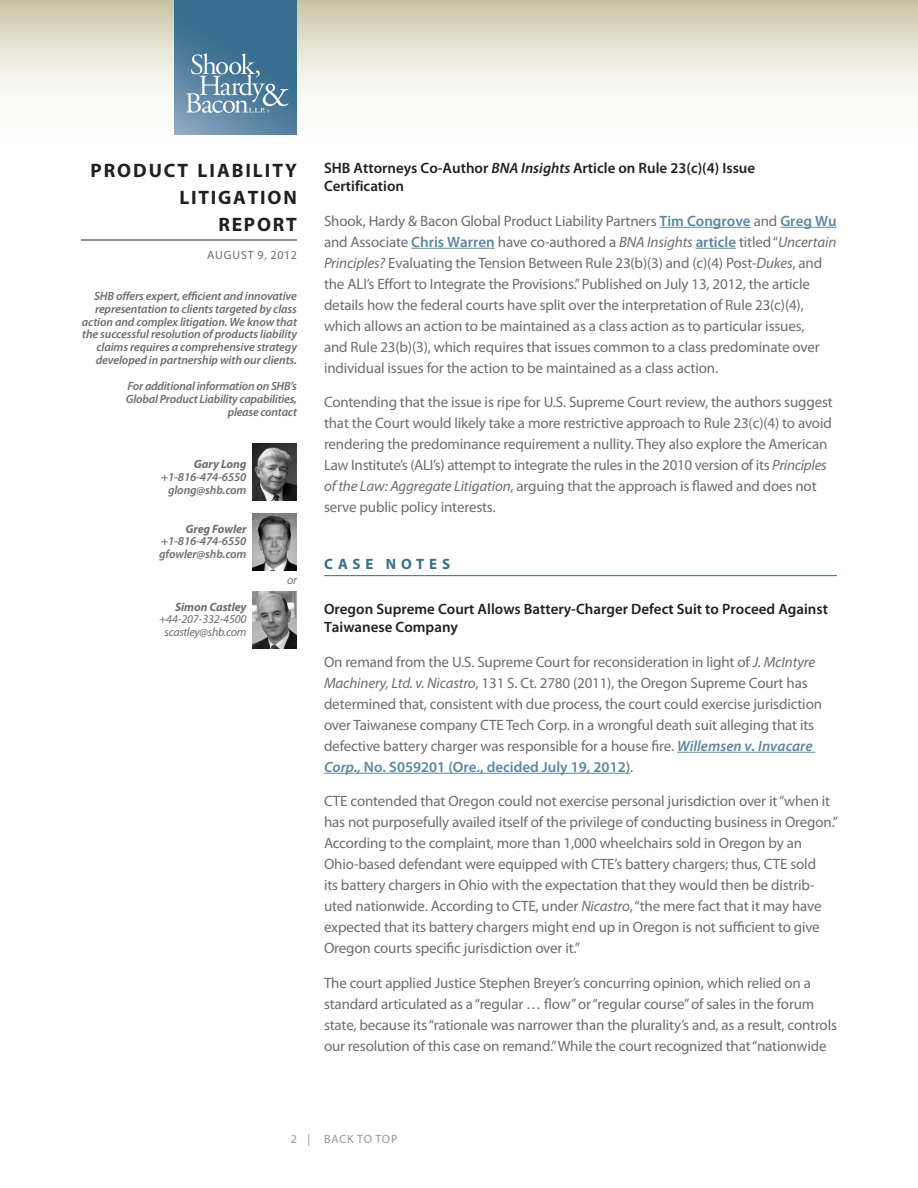
<style>
.page{position:relative;width:918px;height:1188px;background:#fff}
.page>*{position:absolute;margin:0;border:0;box-sizing:border-box;transform-origin:0 0}
.t1{font:700 19.5px/27px "Myriad Pro";letter-spacing:.095em;color:#231f20;text-align:right}
.Body{font:15px/21px "Myriad Pro";letter-spacing:-.01em;color:#6c6d70}
.TOCsubhead{font:600 15px/18px "Myriad Pro";color:#231f20}
.Head{font:700 15px "Myriad Pro";letter-spacing:.32em;color:#386e8f}
.t2{font:italic 600 12px/12.8px "Myriad Pro";letter-spacing:-.01em;color:#6c6d70;text-align:right}
.t3{font:italic 12px/12.8px "Myriad Pro";letter-spacing:-.025em;color:#6c6d70;text-align:right}
.t4{font:12px "Myriad Pro";letter-spacing:.07em;color:#6c6d70}
.Body-2{font:12px "Myriad Pro";letter-spacing:.06em;color:#939598}
.s1{font-weight:700}
.s2{font-style:italic}
.s3{font-weight:600;color:#5c87a1}
.s4{font-weight:600;font-style:italic;color:#5c87a1}
</style>
<div class="page">
<svg style="left:0;top:0;width:918px;height:135px"></svg>
<hr style="left:81px;top:240px;width:216px;height:1px;background:#231f20">
<img style="left:175px;top:0;width:122px;height:135px">
<hr style="left:660px;top:227px;width:91px;height:1px;background:#5c87a1">
<hr style="left:780px;top:227px;width:57px;height:1px;background:#5c87a1">
<hr style="left:411px;top:248px;width:84px;height:1px;background:#5c87a1">
<hr style="left:696px;top:248px;width:40px;height:1px;background:#5c87a1">
<hr style="left:324px;top:575px;width:513px;height:1px;background:#386e8f">
<hr style="left:677px;top:752px;width:138px;height:1px;background:#5c87a1">
<hr style="left:324px;top:773px;width:306px;height:1px;background:#5c87a1">
<img style="left:253px;top:513px;width:44px;height:58px">
<img style="left:253px;top:592px;width:44px;height:57px">
<img style="left:253px;top:443px;width:44px;height:58px">
<p class="t1" style="left:90px;top:156px;width:208px">PRODUCT LIABILITY<br>LITIGATION<br>REPORT</p>
<p class="t4" style="left:207px;top:248px;width:91px">AUGUST 9, 2012</p>
<p class="t2" style="left:82px;top:289px;width:217px">SHB offers expert, efficient and innovative representation to clients targeted by class action and complex litigation. We know that the successful resolution of products liability claims requires a comprehensive strategy developed in partnership with our clients.</p>
<p class="t2" style="left:126px;top:379px;width:173px">For additional information on SHB’s<br>Global Product Liability capabilities, please contact</p>
<p class="t2" style="left:161px;top:457px;width:87px"><span class="s1">Gary Long </span>+1-816-474-6550 glong@shb.com</p>
<p class="t2" style="left:159px;top:522px;width:89px;text-align:justify;text-indent:26px"><span class="s1">Greg Fowler </span>+1-816-474-6550 gfowler@shb.com</p>
<p class="t3" style="left:159px;top:600px;width:89px"><span class="s1">Simon Castley </span>+44-207-332-4500 scastley@shb.com</p>
<p class="t3" style="left:287px;top:574px;width:11px">or</p>
<p class="TOCsubhead" style="left:324px;top:159px;width:433px">SHB Attorneys Co-Author <span class="s2">BNA Insights</span> Article on Rule 23(c)(4) Issue<br>Certification</p>
<p class="Body" style="left:324px;top:210px;width:514px">Shook, Hardy &amp; Bacon Global Product Liability Partners <span class="s3">Tim Congrove</span> and <span class="s3">Greg Wu </span>and Associate <span class="s3">Chris Warren</span> have co-authored a <span class="s2">BNA Insights</span> <span class="s3">article</span> titled “<span class="s2">Uncertain Principles?</span> Evaluating the Tension Between Rule 23(b)(3) and (c)(4) Post-<span class="s2">Dukes</span>, and the ALI’s Effort to Integrate the Provisions.” Published on July 13, 2012, the article details how the federal courts have split over the interpretation of Rule 23(c)(4), which allows an action to be maintained as a class action as to particular issues,<br>and Rule 23(b)(3), which requires that issues common to a class predominate over individual issues for the action to be maintained as a class action.</p>
<p class="Body" style="left:324px;top:391px;width:510px">Contending that the issue is ripe for U.S. Supreme Court review, the authors suggest that the Court would likely take a more restrictive approach to Rule 23(c)(4) to avoid rendering the predominance requirement a nullity. They also explore the American Law Institute’s (ALI’s) attempt to integrate the rules in the 2010 version of its <span class="s2">Principles of the Law: Aggregate Litigation</span>, arguing that the approach is flawed and does not serve public policy interests.</p>
<p class="Head" style="left:324px;top:554px;width:127px">CASE NOTES</p>
<p class="TOCsubhead" style="left:324px;top:600px;width:506px">Oregon Supreme Court Allows Battery-Charger Defect Suit to Proceed Against<br>Taiwanese Company</p>
<p class="Body" style="left:324px;top:651px;width:500px">On remand from the U.S. Supreme Court for reconsideration in light of <span class="s2">J. McIntyre Machinery, Ltd. v. Nicastro</span>, 131 S. Ct. 2780 (2011), the Oregon Supreme Court has determined that, consistent with due process, the court could exercise jurisdiction over Taiwanese company CTE Tech Corp. in a wrongful death suit alleging that its defective battery charger was responsible for a house fire. <span class="s4">Willemsen v. Invacare Corp.,</span> <span class="s3">No. S059201 (Ore., decided July 19, 2012)</span>.</p>
<p class="Body" style="left:324px;top:790px;width:516px">CTE contended that Oregon could not exercise personal jurisdiction over it “when it has not purposefully availed itself of the privilege of conducting business in Oregon.” According to the complaint, more than 1,000 wheelchairs sold in Oregon by an Ohio-based defendant were equipped with CTE’s battery chargers; thus, CTE sold<br>its battery chargers in Ohio with the expectation that they would then be distrib&shy;uted nationwide. According to CTE, under <span class="s2">Nicastro</span>, “the mere fact that it may have expected that its battery chargers might end up in Oregon is not sufficient to give Oregon courts specific jurisdiction over it.”</p>
<p class="Body" style="left:324px;top:972px;width:515px">The court applied Justice Stephen Breyer’s concurring opinion, which relied on a standard articulated as a “regular … flow” or “regular course” of sales in the forum state, because its “rationale was narrower than the plurality’s and, as a result, controls our resolution of this case on remand.” While the court recognized that “nationwide</p>
<p class="Body-2" style="left:291px;top:1132px;width:21px">2 |</p>
<p class="Body-2" style="left:324px;top:1132px;width:75px">BACK TO TOP</p>
</div>
